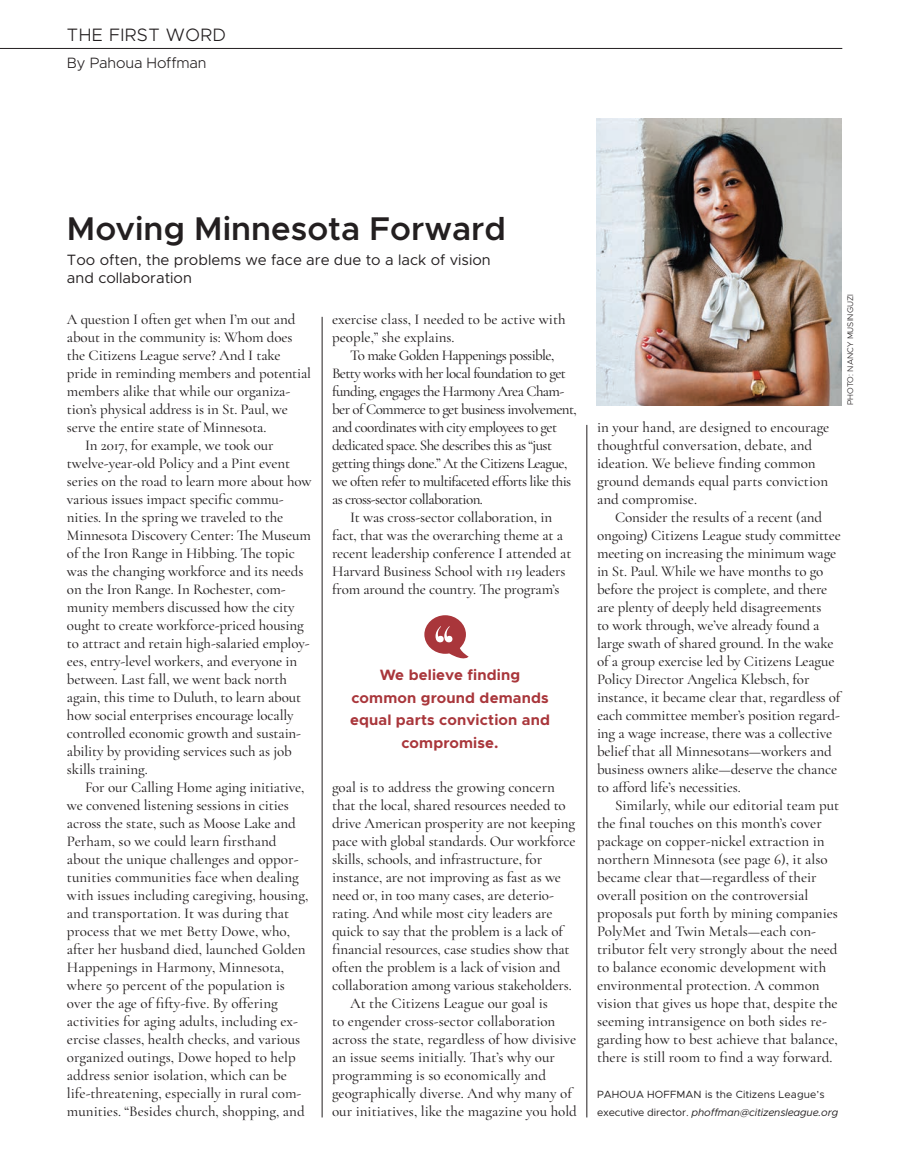
<style>
.page{position:relative;width:905px;height:1175px;background:#fff}
.page>*{position:absolute;margin:0;border:0;box-sizing:border-box;transform-origin:0 0}
.t1{font:600 33px "Metropolis";color:#231f20}
.t2{font:300 18px "Metropolis";letter-spacing:.025em;color:#231f20}
.Normal__Web{font:500 15px/18px "Cormorant Garamond";color:#231f20}
.Normal__Web-2{font:500 15px/18px "Cormorant Garamond";letter-spacing:.045em;color:#231f20}
.Normal__Web-3{font:500 15px/18px "Cormorant Garamond";letter-spacing:-.04em;color:#231f20}
.t3{font:700 15px/22.5px "Metropolis";letter-spacing:.01em;color:#a9363b;text-align:center}
.t4{font:15px "Metropolis";color:#231f20}
.t5{font:300 15px "Metropolis";letter-spacing:-.01em;color:#231f20}
.t6{font:10.5px/18px "Metropolis";letter-spacing:.01em;color:#231f20}
.Photo_credit{font:300 8.25px "Metropolis";color:#231f20}
.s1{font-style:italic}
</style>
<div class="page">
<img style="left:596px;top:118px;width:245px;height:287px">
<hr style="left:0;top:48px;width:842px;height:1px;background:#231f20">
<hr style="left:322px;top:317px;width:1px;height:800px;background:#231f20">
<hr style="left:586px;top:425px;width:1px;height:692px;background:#231f20">
<svg style="left:424px;top:615px;width:44px;height:44px"></svg>
<p class="t2" style="left:67px;top:24px;width:161px">THE FIRST WORD</p>
<p class="t5" style="left:67px;top:54px;width:141px">By Pahoua Hoffman</p>
<p class="t1" style="left:67px;top:207px;width:440px">Moving Minnesota Forward</p>
<p class="t4" style="left:67px;top:250px;width:425px">Too often, the problems we face are due to a lack of vision</p>
<p class="t4" style="left:67px;top:268px;width:126px">and collaboration</p>
<p class="Normal__Web" style="left:67px;top:310px;width:246px">A question I often get when I’m out and about in the community is: Whom does the Citizens League serve? And I take pride in reminding members and potential members alike that while our organiza&shy;tion’s physical address is in St. Paul, we serve the entire state of Minnesota.</p>
<p class="Normal__Web" style="left:67px;top:436px;width:246px;text-indent:18px">In 2017, for example, we took our twelve-year-old Policy and a Pint event series on the road to learn more about how various issues impact specific commu&shy;nities. In the spring we traveled to the Minnesota Discovery Center: The Museum of the Iron Range in Hibbing. The topic was the changing workforce and its needs on the Iron Range. In Rochester, com&shy;munity members discussed how the city ought to create workforce-priced housing to attract and retain high-salaried employ&shy;ees, entry-level workers, and everyone in between. Last fall, we went back north again, this time to Duluth, to learn about how social enterprises encourage locally controlled economic growth and sustain&shy;ability by providing services such as job skills training.</p>
<p class="Normal__Web" style="left:67px;top:778px;width:243px;text-indent:18px">For our Calling Home aging initiative, we convened listening sessions in cities across the state, such as Moose Lake and Perham, so we could learn firsthand about the unique challenges and oppor&shy;tunities communities face when dealing with issues including caregiving, housing, and transportation. It was during that process that we met Betty Dowe, who, after her husband died, launched Golden Happenings in Harmony, Minnesota, where 50 percent of the population is over the age of fifty-five. By offering activities for aging adults, including ex&shy;ercise classes, health checks, and various organized outings, Dowe hoped to help address senior isolation, which can be life-threatening, especially in rural com&shy;munities. “Besides church, shopping, and</p>
<p class="Normal__Web" style="left:332px;top:310px;width:235px">exercise class, I needed to be active with people,” she explains.</p>
<p class="Normal__Web-3" style="left:332px;top:346px;width:246px;text-indent:18px">To make Golden Happenings possible, Betty works with her local foundation to get funding, engages the Harmony Area Cham&shy;ber ofCommerce to get business involvement, and coordinates with city employees to get dedicated space. She describes this as “just getting things done.” At the Citizens League, we often refer to multifaceted efforts like this as cross-sector collaboration.</p>
<p class="Normal__Web" style="left:332px;top:508px;width:241px;text-indent:18px">It was cross-sector collaboration, in fact, that was the overarching theme at a recent leadership conference I attended at Harvard Business School with 119 leaders from around the country. The program’s</p>
<p class="t3" style="left:350px;top:664px;width:201px">We believe finding common ground demands equal parts conviction and compromise.</p>
<p class="Normal__Web" style="left:332px;top:778px;width:245px">goal is to address the growing concern that the local, shared resources needed to drive American prosperity are not keeping pace with global standards. Our workforce skills, schools, and infrastructure, for instance, are not improving as fast as we need or, in too many cases, are deterio&shy;rating. And while most city leaders are quick to say that the problem is a lack of financial resources, case studies show that often the problem is a lack of vision and collaboration among various stakeholders.</p>
<p class="Normal__Web" style="left:332px;top:994px;width:246px;text-indent:18px">At the Citizens League our goal is<br>to engender cross-sector collaboration across the state, regardless of how divisive an issue seems initially. That’s why our programming is so economically and geographically diverse. And why many of our initiatives, like the magazine you hold</p>
<p class="Photo_credit" style="left:845px;top:405px;width:112px;rotate:-90deg">PHOTO: NANCY MUSINGUZI</p>
<p class="Normal__Web-2" style="left:597px;top:418px;width:234px">in your hand, are designed to encourage thoughtful conversation, debate, and ideation. We believe finding common ground demands equal parts conviction and compromise.</p>
<p class="Normal__Web" style="left:597px;top:508px;width:247px;text-indent:18px">Consider the results of a recent (and ongoing) Citizens League study committee meeting on increasing the minimum wage in St. Paul. While we have months to go before the project is complete, and there are plenty of deeply held disagreements<br>to work through, we’ve already found a large swath of shared ground. In the wake of a group exercise led by Citizens League Policy Director Angelica Klebsch, for instance, it became clear that, regardless of each committee member’s position regard&shy;ing a wage increase, there was a collective belief that all Minnesotans—workers and business owners alike—deserve the chance to afford life’s necessities.</p>
<p class="Normal__Web-2" style="left:597px;top:796px;width:244px;text-indent:18px">Similarly, while our editorial team put the final touches on this month’s cover package on copper-nickel extraction in northern Minnesota (see page 6), it also became clear that—regardless of their overall position on the controversial proposals put forth by mining companies PolyMet and Twin Metals—each con&shy;tributor felt very strongly about the need to balance economic development with environmental protection. A common vision that gives us hope that, despite the seeming intransigence on both sides re&shy;garding how to best achieve that balance, there is still room to find a way forward.</p>
<p class="t6" style="left:597px;top:1085px;width:243px">PAHOUA HOFFMAN is the Citizens League’s executive director. <span class="s1">phoffman@citizensleague.org</span></p>
</div>
